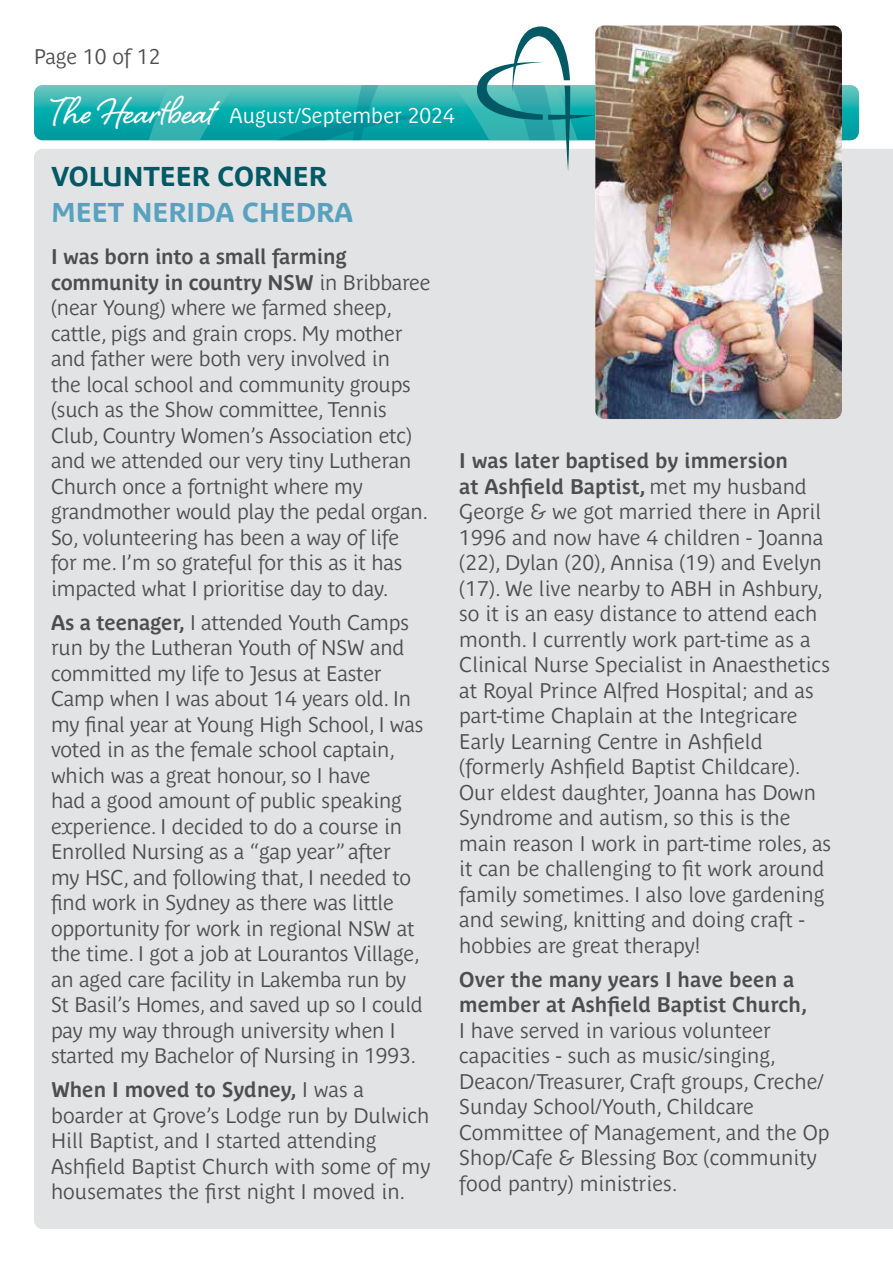
<style>
.page{position:relative;width:893px;height:1263px;background:#fff}
.page>*{position:absolute;margin:0;border:0;box-sizing:border-box;transform-origin:0 0}
.t1{font:48px "Shelby";color:#fff}
.t2{font:700 27px "Parisine Plus Std";color:#58a1bf}
.t3{font:700 27px "Parisine Plus Std";color:#005964}
.t4{font:21px/25.5px "Parisine Plus Std Gris";letter-spacing:-.01em;color:#4d4d4f}
.t5{font:700 21px/25.5px "Parisine Plus Std Gris";color:#4d4d4f}
.t6{font:21px "Parisine Plus Std Gris";color:#fff}
.s1{font-weight:700}
</style>
<div class="page">
<div style="left:853px;top:149px;width:40px;height:1080px;background:#e2e3e4"></div>
<div style="left:34px;top:149px;width:825px;height:1080px;background:#e2e3e4;border-radius:9px"></div>
<img style="left:595px;top:171px;width:247px;height:248px">
<img style="left:34px;top:26px;width:818px;height:145px">
<p class="t4" style="left:34px;top:44px;width:128px">Page 10 of 12</p>
<h1 class="t1" style="left:51px;top:79px;width:165px">The Heartbeat</h1>
<p class="t6" style="left:230px;top:104px;width:227px">August/September 2024</p>
<p class="t3" style="left:51px;top:161px;width:278px">VOLUNTEER CORNER</p>
<p class="t2" style="left:51px;top:197px;width:303px">MEET NERIDA CHEDRA</p>
<p class="t4" style="left:51px;top:244px;width:381px"><span class="s1">I was born into a small farming community in country NSW</span> in Bribbaree (near Young) where we farmed sheep, cattle, pigs and grain crops. My mother and father were both very involved in<br>the local school and community groups (such as the Show committee, Tennis Club, Country Women’s Association etc) and we attended our very tiny Lutheran Church once a fortnight where my grandmother would play the pedal organ.<br>So, volunteering has been a way of life<br>for me. I’m so grateful for this as it has impacted what I prioritise day to day.</p>
<p class="t4" style="left:51px;top:610px;width:374px"><span class="s1">As a teenager,</span> I attended Youth Camps run by the Lutheran Youth of NSW and committed my life to Jesus at Easter Camp when I was about 14 years old. In my final year at Young High School, I was voted in as the female school captain, which was a great honour, so I have<br>had a good amount of public speaking experience. I decided to do a course in Enrolled Nursing as a “gap year” after my HSC, and following that, I needed to find work in Sydney as there was little opportunity for work in regional NSW at the time. I got a job at Lourantos Village, an aged care facility in Lakemba run by St Basil’s Homes, and saved up so I could pay my way through university when I started my Bachelor of Nursing in 1993.</p>
<p class="t4" style="left:51px;top:1077px;width:381px"><span class="s1">When I moved to Sydney,</span> I was a boarder at Grove’s Lodge run by Dulwich Hill Baptist, and I started attending Ashfield Baptist Church with some of my housemates the first night I moved in.</p>
<p class="t4" style="left:459px;top:448px;width:373px"><span class="s1">I was later baptised by immersion<br>at Ashfield Baptist,</span> met my husband George &amp; we got married there in April 1996 and now have 4 children - Joanna (22), Dylan (20), Annisa (19) and Evelyn (17). We live nearby to ABH in Ashbury, so it is an easy distance to attend each month. I currently work part-time as a Clinical Nurse Specialist in Anaesthetics at Royal Prince Alfred Hospital; and as part-time Chaplain at the Integricare Early Learning Centre in Ashfield (formerly Ashfield Baptist Childcare).<br>Our eldest daughter, Joanna has Down Syndrome and autism, so this is the main reason I work in part-time roles, as it can be challenging to fit work around family sometimes. I also love gardening and sewing, knitting and doing craft - hobbies are great therapy!</p>
<p class="t5" style="left:459px;top:966px;width:349px">Over the many years I have been a member at Ashfield Baptist Church,</p>
<p class="t4" style="left:459px;top:1017px;width:372px">I have served in various volunteer capacities - such as music/singing, Deacon/Treasurer, Craft groups, Creche/ Sunday School/Youth, Childcare Committee of Management, and the Op Shop/Cafe &amp; Blessing Box (community food pantry) ministries.</p>
</div>
